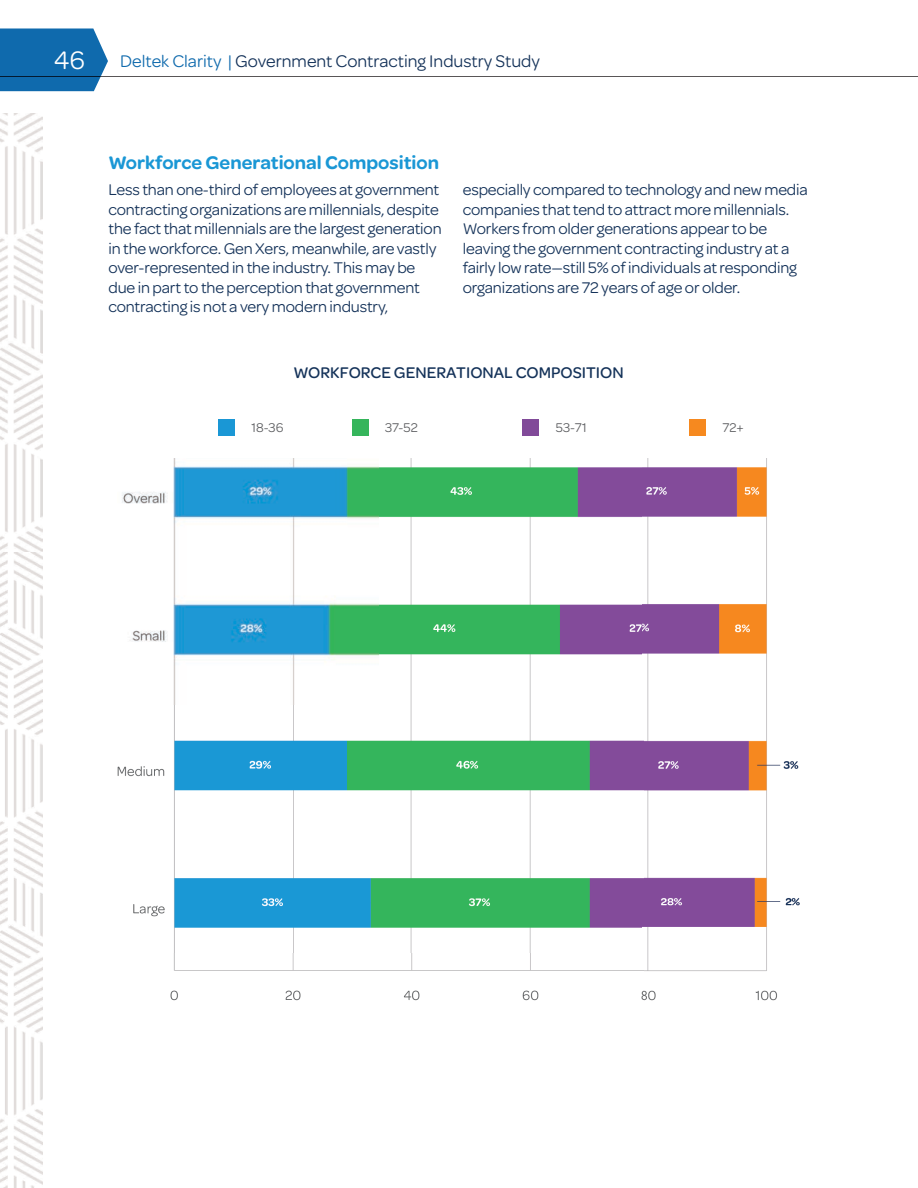
<style>
.page{position:relative;width:918px;height:1188px;background:#fff}
.page>*{position:absolute;margin:0;border:0;box-sizing:border-box;transform-origin:0 0}
.t1{font:27px "Omnes";color:#fff}
.t2{font:600 19.5px "Omnes";color:#1a97d5}
.t3{font:18px "Omnes";color:#143259}
.t4{font:16.5px/19.5px "Omnes";letter-spacing:-.01em;color:#143259}
.t5{font:500 16.5px "Omnes";color:#143259}
.t6{font:13.5px "Omnes";color:#5d5e61}
.s1{color:#0f6aad}
</style>
<div class="page">
<svg style="left:0;top:28px;width:108px;height:63px;background:#2075b3"></svg>
<hr style="left:101px;top:76px;width:817px;height:1px;background:#231f20">
<hr style="left:0;top:76px;width:101px;height:1px;background:#000008">
<img style="left:0;top:113px;width:42px;height:1075px">
<img style="left:117px;top:458px;width:683px;height:543px">
<div style="left:218px;top:419px;width:16px;height:16px;background:#1a97d5"></div>
<div style="left:352px;top:419px;width:16px;height:16px;background:#35b55b"></div>
<div style="left:523px;top:419px;width:16px;height:16px;background:#814a99"></div>
<div style="left:689px;top:419px;width:16px;height:16px;background:#f6891f"></div>
<h1 class="t1" style="left:54px;top:42px;width:33px">46</h1>
<p class="t3" style="left:120px;top:48px;width:421px"><span class="s1">Deltek Clarity |</span> Government Contracting Industry Study</p>
<p class="t2" style="left:108px;top:149px;width:332px">Workforce Generational Composition</p>
<p class="t4" style="left:108px;top:179px;width:335px">Less than one-third of employees at government contracting organizations are millennials, despite the fact that millennials are the largest generation in the workforce. Gen Xers, meanwhile, are vastly over-represented in the industry. This may be due in part to the perception that government contracting is not a very modern industry,</p>
<p class="t4" style="left:463px;top:179px;width:346px">especially compared to technology and new media companies that tend to attract more millennials.<br>Workers from older generations appear to be leaving the government contracting industry at a fairly low rate—still 5% of individuals at responding organizations are 72 years of age or older.</p>
<p class="t5" style="left:294px;top:362px;width:332px">WORKFORCE GENERATIONAL COMPOSITION</p>
<p class="t6" style="left:251px;top:418px;width:34px">18-36</p>
<p class="t6" style="left:385px;top:418px;width:34px">37-52</p>
<p class="t6" style="left:556px;top:419px;width:32px">53-71</p>
<p class="t6" style="left:722px;top:418px;width:23px">72+</p>
</div>
